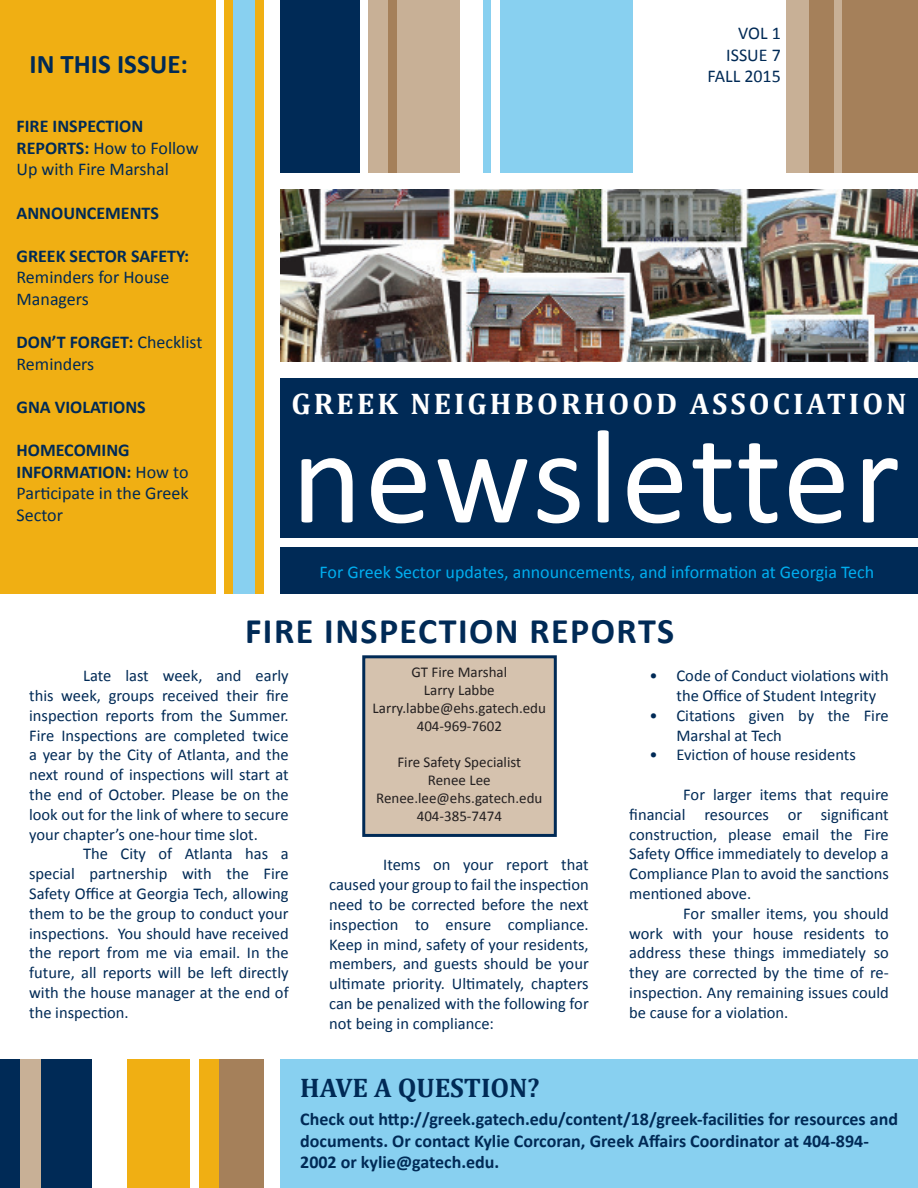
<style>
.page{position:relative;width:918px;height:1188px;background:#fff}
.page>*{position:absolute;margin:0;border:0;box-sizing:border-box;transform-origin:0 0}
.t1{font:135px "Calibri";letter-spacing:.015em;color:#fff}
.t2{font:700 36px "Calibri";letter-spacing:.04em;color:#002a56}
.t3{font:700 30px "Cambria";letter-spacing:.1em;color:#fff}
.t4{font:700 27px "Cambria";color:#002a56}
.t5{font:700 27px "Calibri";color:#002a56}
.t6{font:18px/21.6px "Calibri";color:#002a56}
.t7{font:700 18px/21.6px "Calibri";color:#002a56}
.t8{font:18px "Calibri";color:#00aeef}
.t9{font:16.5px/19.8px "Calibri";color:#002a56;text-align:justify}
.t10{font:15px "Calibri";color:#231f20}
.s1{font-weight:700}
</style>
<div class="page">
<div style="left:280px;top:378px;width:638px;height:216px;background:#002a56"></div>
<div style="left:280px;top:539px;width:638px;height:8px;background:#fff"></div>
<div style="left:0;top:0;width:216px;height:594px;background:#f0af13"></div>
<div style="left:224px;top:0;width:40px;height:594px;background:#88d0f0"></div>
<div style="left:224px;top:0;width:8px;height:594px;background:#f0af13"></div>
<div style="left:256px;top:0;width:8px;height:594px;background:#f0af13"></div>
<div style="left:280px;top:0;width:80px;height:173px;background:#002a56"></div>
<div style="left:368px;top:0;width:92px;height:173px;background:#c8b096"></div>
<div style="left:388px;top:0;width:8px;height:173px;background:#a5805a"></div>
<div style="left:484px;top:0;width:8px;height:173px;background:#88d0f0"></div>
<div style="left:500px;top:0;width:133px;height:173px;background:#88d0f0"></div>
<div style="left:785px;top:0;width:133px;height:173px;background:#a5805a"></div>
<div style="left:834px;top:0;width:8px;height:173px;background:#c8b096"></div>
<div style="left:785px;top:0;width:24px;height:173px;background:#c8b096"></div>
<img style="left:280px;top:189px;width:638px;height:173px">
<div style="left:280px;top:1060px;width:638px;height:128px;background:#88d0f0"></div>
<div style="left:219px;top:1060px;width:45px;height:128px;background:#a5805a"></div>
<div style="left:128px;top:1060px;width:91px;height:128px;background:#f0af13"></div>
<div style="left:191px;top:1060px;width:8px;height:128px;background:#fff"></div>
<div style="left:0;top:1060px;width:92px;height:128px;background:#002a56"></div>
<div style="left:21px;top:1060px;width:20px;height:128px;background:#c8b096"></div>
<div style="left:362px;top:655px;width:195px;height:182px;background:#d5c2ae;border:3px solid #002a56"></div>
<p class="t5" style="left:29px;top:47px;width:160px">IN THIS ISSUE:</p>
<p class="t6" style="left:17px;top:115px;width:184px"><span class="s1">FIRE INSPECTION<br>REPORTS:</span> How to Follow<br>Up with Fire Marshal</p>
<p class="t7" style="left:17px;top:202px;width:144px">ANNOUNCEMENTS</p>
<p class="t6" style="left:17px;top:245px;width:174px"><span class="s1">GREEK SECTOR SAFETY:<br></span>Reminders for House<br>Managers</p>
<p class="t6" style="left:17px;top:331px;width:187px"><span class="s1">DON’T FORGET:</span> Checklist<br>Reminders</p>
<p class="t7" style="left:17px;top:396px;width:131px">GNA VIOLATIONS</p>
<p class="t6" style="left:17px;top:439px;width:174px"><span class="s1">HOMECOMING<br>INFORMATION:</span> How to<br>Participate in the Greek<br>Sector</p>
<p class="t6" style="left:738px;top:22px;width:44px">VOL 1</p>
<p class="t6" style="left:726px;top:44px;width:56px">ISSUE 7</p>
<p class="t6" style="left:707px;top:66px;width:75px">FALL 2015</p>
<p class="t3" style="left:291px;top:383px;width:617px">GREEK NEIGHBORHOOD ASSOCIATION</p>
<p class="t1" style="left:291px;top:392px;width:610px">newsletter</p>
<p class="t8" style="left:320px;top:561px;width:556px">For Greek Sector updates, announcements, and information at Georgia Tech</p>
<p class="t2" style="left:245px;top:608px;width:431px">FIRE INSPECTION REPORTS</p>
<p class="t9" style="left:29px;top:666px;width:261px;text-indent:54px">Late last week, and early this week, groups received their fire inspection reports from the Summer.<br>Fire Inspections are completed twice a year by the City of Atlanta, and the next round of inspections will start at the end of October. Please be on the look out for the link of where to secure your chapter’s one-hour time slot.</p>
<p class="t9" style="left:29px;top:844px;width:261px;text-indent:54px">The City of Atlanta has a special partnership with the Fire Safety Office at Georgia Tech, allowing them to be the group to conduct your inspections. You should have received the report from me via email. In the future, all reports will be left directly with the house manager at the end of the inspection.</p>
<p class="t9" style="left:329px;top:855px;width:261px;text-indent:54px">Items on your report that caused your group to fail the inspection need to be corrected before the next inspection to ensure compliance.<br>Keep in mind, safety of your residents, members, and guests should be your ultimate priority. Ultimately, chapters can be penalized with the following for not being in compliance:</p>
<p class="t10" style="left:412px;top:662px;width:97px">GT Fire Marshal</p>
<p class="t10" style="left:424px;top:680px;width:72px">Larry Labbe</p>
<p class="t10" style="left:373px;top:698px;width:175px">Larry.labbe@ehs.gatech.edu</p>
<p class="t10" style="left:417px;top:716px;width:87px">404-969-7602</p>
<p class="t10" style="left:397px;top:752px;width:125px">Fire Safety Specialist</p>
<p class="t10" style="left:428px;top:770px;width:64px">Renee Lee</p>
<p class="t10" style="left:376px;top:788px;width:168px">Renee.lee@ehs.gatech.edu</p>
<p class="t10" style="left:417px;top:806px;width:87px">404-385-7474</p>
<p class="t9" style="left:677px;top:666px;width:214px;text-indent:-27px">• Code of Conduct violations with the Office of Student Integrity</p>
<p class="t9" style="left:677px;top:705px;width:214px;text-indent:-27px">• Citations given by the Fire<br>Marshal at Tech</p>
<p class="t9" style="left:650px;top:745px;width:208px">• Eviction of house residents</p>
<p class="t9" style="left:629px;top:785px;width:261px;text-indent:54px">For larger items that require financial resources or significant construction, please email the Fire Safety Office immediately to develop a Compliance Plan to avoid the sanctions mentioned above.</p>
<p class="t9" style="left:629px;top:903px;width:261px;text-indent:54px">For smaller items, you should work with your house residents to address these things immediately so they are corrected by the time of re&shy;inspection. Any remaining issues could be cause for a violation.</p>
<p class="t4" style="left:300px;top:1069px;width:241px">HAVE A QUESTION?</p>
<p class="t7" style="left:300px;top:1108px;width:599px">Check out http://greek.gatech.edu/content/18/greek-facilities for resources and documents. Or contact Kylie Corcoran, Greek Affairs Coordinator at 404-894-<br>2002 or kylie@gatech.edu.</p>
</div>
